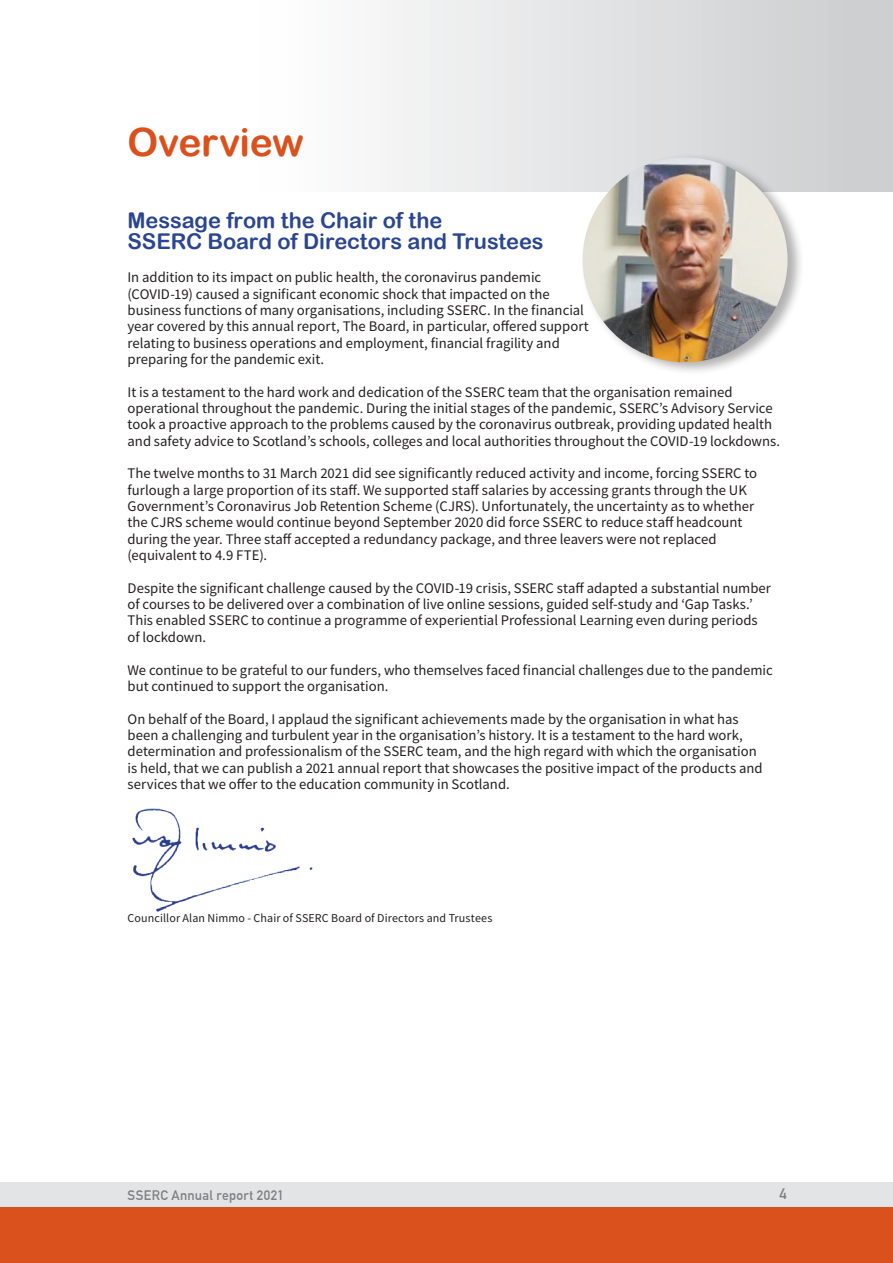
<style>
.page{position:relative;width:893px;height:1263px;background:#fff}
.page>*{position:absolute;margin:0;border:0;box-sizing:border-box;transform-origin:0 0}
.t1{font:39px "Arial Rounded MT Bold";letter-spacing:-.01em;color:#da511d}
.t2{font:21.75px/21px "Arial Rounded MT Bold";letter-spacing:-.005em;color:#2a4692}
.t3{font:700 15px "DIN Alternate";color:#7d8082}
.t4{font:14.7px/16.4px "Source Sans Pro";color:#231f20}
.t5{font:700 13.5px "DIN Alternate";letter-spacing:.025em;color:#7d8082}
.t6{font:12px "Source Sans Pro";letter-spacing:.01em;color:#231f20}
</style>
<div class="page">
<div style="left:0;top:1182px;width:893px;height:26px;background:#dee0e1"></div>
<div style="left:0;top:1208px;width:893px;height:55px;background:#da511d"></div>
<div style="left:264px;top:0;width:629px;height:191px;background:linear-gradient(to right,#fefeff,#caccce)"></div>
<img style="left:132px;top:808px;width:181px;height:104px">
<div style="left:581px;top:153px;width:223px;height:223px;background:#231f20;opacity:.35"></div>
<img style="left:583px;top:157px;width:205px;height:205px;border-radius:102px">
<h1 class="t1" style="left:128px;top:119px;width:178px">Overview</h1>
<h2 class="t2" style="left:128px;top:210px;width:418px">Message from the Chair of the<br>SSERC Board of Directors and Trustees</h2>
<p class="t4" style="left:128px;top:269px;width:463px">In addition to its impact on public health, the coronavirus pandemic (COVID-19) caused a significant economic shock that impacted on the business functions of many organisations, including SSERC. In the financial year covered by this annual report, The Board, in particular, offered support relating to business operations and employment, financial fragility and preparing for the pandemic exit.</p>
<p class="t4" style="left:128px;top:383px;width:654px">It is a testament to the hard work and dedication of the SSERC team that the organisation remained operational throughout the pandemic. During the initial stages of the pandemic, SSERC’s Advisory Service took a proactive approach to the problems caused by the coronavirus outbreak, providing updated health and safety advice to Scotland’s schools, colleges and local authorities throughout the COVID-19 lockdowns.</p>
<p class="t4" style="left:128px;top:465px;width:631px">The twelve months to 31 March 2021 did see significantly reduced activity and income, forcing SSERC to furlough a large proportion of its staff. We supported staff salaries by accessing grants through the UK Government’s Coronavirus Job Retention Scheme (CJRS). Unfortunately, the uncertainty as to whether the CJRS scheme would continue beyond September 2020 did force SSERC to reduce staff headcount during the year. Three staff accepted a redundancy package, and three leavers were not replaced (equivalent to 4.9 FTE).</p>
<p class="t4" style="left:128px;top:580px;width:645px">Despite the significant challenge caused by the COVID-19 crisis, SSERC staff adapted a substantial number of courses to be delivered over a combination of live online sessions, guided self-study and ‘Gap Tasks.’ This enabled SSERC to continue a programme of experiential Professional Learning even during periods of lockdown.</p>
<p class="t4" style="left:128px;top:661px;width:647px">We continue to be grateful to our funders, who themselves faced financial challenges due to the pandemic but continued to support the organisation.</p>
<p class="t4" style="left:128px;top:710px;width:636px">On behalf of the Board, I applaud the significant achievements made by the organisation in what has been a challenging and turbulent year in the organisation’s history. It is a testament to the hard work, determination and professionalism of the SSERC team, and the high regard with which the organisation is held, that we can publish a 2021 annual report that showcases the positive impact of the products and services that we offer to the education community in Scotland.</p>
<p class="t6" style="left:128px;top:910px;width:366px">Councillor Alan Nimmo - Chair of SSERC Board of Directors and Trustees</p>
<p class="t5" style="left:128px;top:1185px;width:158px">SSERC Annual report 2021</p>
<p class="t3" style="left:779px;top:1182px;width:9px">4</p>
</div>
